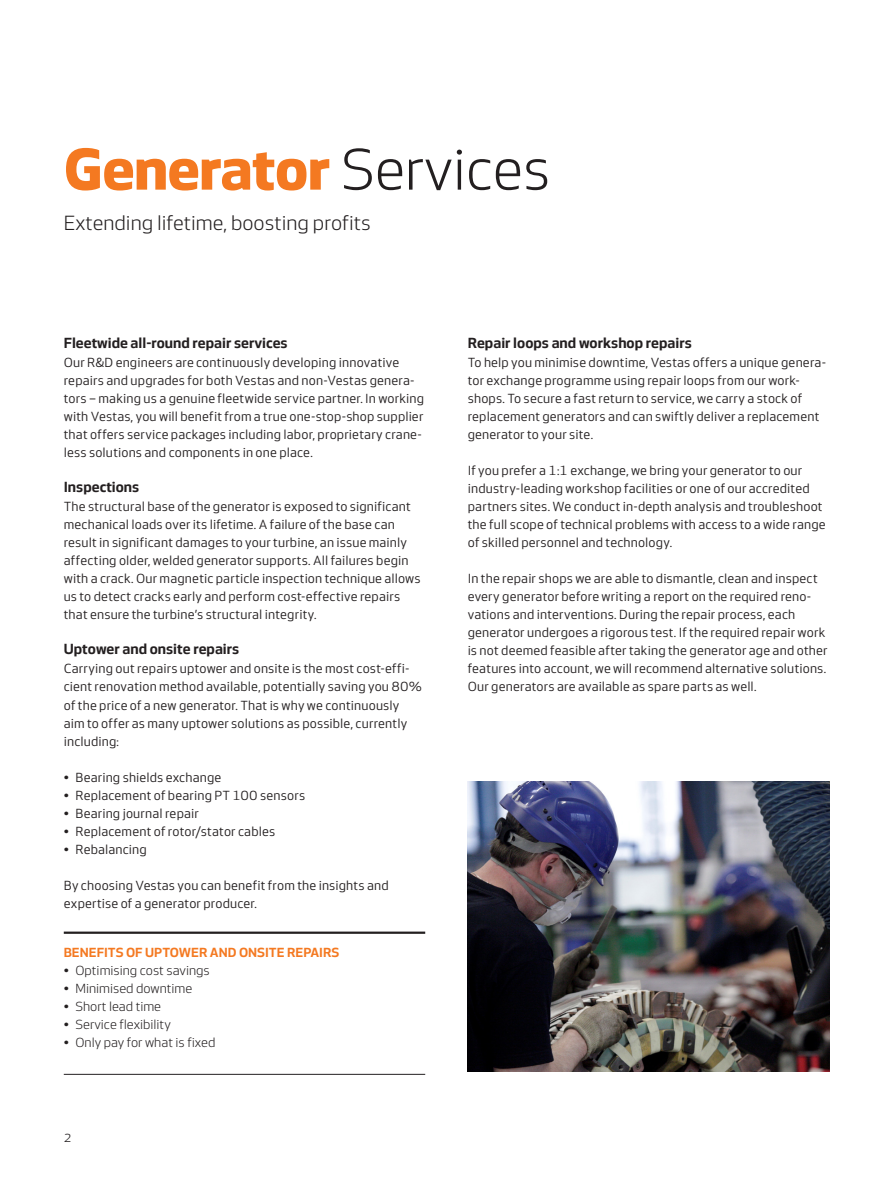
<style>
.page{position:relative;width:893px;height:1191px;background:#fff}
.page>*{position:absolute;margin:0;border:0;box-sizing:border-box;transform-origin:0 0}
.Headline_48{font:700 60px "Vestas Sans";letter-spacing:-.005em;color:#f47921}
.Subheading_A{font:21px "Vestas Sans Standard";color:#231f20}
.Subheadling_C{font:600 15px "Vestas Sans";color:#231f20}
.Body_Text{font:13.5px/18px "Vestas Sans";letter-spacing:.015em;color:#231f20}
.t1{font:13.5px "Vestas Sans Standard";color:#231f20}
.Quotation_Heading{font:600 13.5px "Vestas Sans";color:#f47921}
.t2{font:12px "Vestas Sans";color:#231f20}
.s1{font-family:"Vestas Sans Standard";font-weight:400;color:#231f20}
</style>
<div class="page">
<hr style="left:64px;top:931px;width:361px;height:2px;background:#231f20">
<hr style="left:64px;top:1074px;width:361px;height:1px;background:#231f20">
<img style="left:468px;top:781px;width:361px;height:290px">
<p class="Headline_48" style="left:64px;top:136px;width:488px">Generator <span class="s1">Services</span></p>
<p class="Subheading_A" style="left:64px;top:212px;width:309px">Extending lifetime, boosting profits</p>
<p class="Subheadling_C" style="left:64px;top:335px;width:225px">Fleetwide all-round repair services</p>
<p class="Body_Text" style="left:64px;top:354px;width:362px">Our R&amp;D engineers are continuously developing innovative repairs and upgrades for both Vestas and non-Vestas genera&shy;tors – making us a genuine fleetwide service partner. In working with Vestas, you will benefit from a true one-stop-shop supplier that offers service packages including labor, proprietary crane&shy;less solutions and components in one place.</p>
<p class="Subheadling_C" style="left:64px;top:479px;width:77px">Inspections</p>
<p class="Body_Text" style="left:64px;top:498px;width:358px">The structural base of the generator is exposed to significant mechanical loads over its lifetime. A failure of the base can result in significant damages to your turbine, an issue mainly affecting older, welded generator supports. All failures begin with a crack. Our magnetic particle inspection technique allows us to detect cracks early and perform cost-effective repairs that ensure the turbine’s structural integrity.</p>
<p class="Subheadling_C" style="left:64px;top:641px;width:177px">Uptower and onsite repairs</p>
<p class="Body_Text" style="left:64px;top:660px;width:360px">Carrying out repairs uptower and onsite is the most cost-effi&shy;cient renovation method available, potentially saving you 80% of the price of a new generator. That is why we continuously aim to offer as many uptower solutions as possible, currently including:</p>
<p class="Body_Text" style="left:64px;top:768px;width:159px">• Bearing shields exchange</p>
<p class="Body_Text" style="left:64px;top:786px;width:243px">• Replacement of bearing PT 100 sensors</p>
<p class="Body_Text" style="left:64px;top:804px;width:137px">• Bearing journal repair</p>
<p class="Body_Text" style="left:64px;top:822px;width:213px">• Replacement of rotor/stator cables</p>
<p class="Body_Text" style="left:64px;top:840px;width:85px">• Rebalancing</p>
<p class="Body_Text" style="left:64px;top:876px;width:327px">By choosing Vestas you can benefit from the insights and expertise of a generator producer.</p>
<p class="Quotation_Heading" style="left:64px;top:944px;width:277px">BENEFITS OF UPTOWER AND ONSITE REPAIRS</p>
<p class="t1" style="left:64px;top:963px;width:148px">• Optimising cost savings</p>
<p class="t1" style="left:64px;top:981px;width:130px">• Minimised downtime</p>
<p class="t1" style="left:64px;top:999px;width:99px">• Short lead time</p>
<p class="t1" style="left:64px;top:1017px;width:109px">• Service flexibility</p>
<p class="t1" style="left:64px;top:1035px;width:153px">• Only pay for what is fixed</p>
<p class="t2" style="left:64px;top:1131px;width:9px">2</p>
<p class="Subheadling_C" style="left:468px;top:335px;width:226px">Repair loops and workshop repairs</p>
<p class="Body_Text" style="left:468px;top:354px;width:360px">To help you minimise downtime, Vestas offers a unique genera&shy;tor exchange programme using repair loops from our work&shy;shops. To secure a fast return to service, we carry a stock of replacement generators and can swiftly deliver a replacement generator to your site.</p>
<p class="Body_Text" style="left:468px;top:462px;width:359px">If you prefer a 1:1 exchange, we bring your generator to our industry-leading workshop facilities or one of our accredited partners sites. We conduct in-depth analysis and troubleshoot the full scope of technical problems with access to a wide range of skilled personnel and technology.</p>
<p class="Body_Text" style="left:468px;top:570px;width:361px">In the repair shops we are able to dismantle, clean and inspect every generator before writing a report on the required reno&shy;vations and interventions. During the repair process, each generator undergoes a rigorous test. If the required repair work is not deemed feasible after taking the generator age and other features into account, we will recommend alternative solutions.<br>Our generators are available as spare parts as well.</p>
</div>
